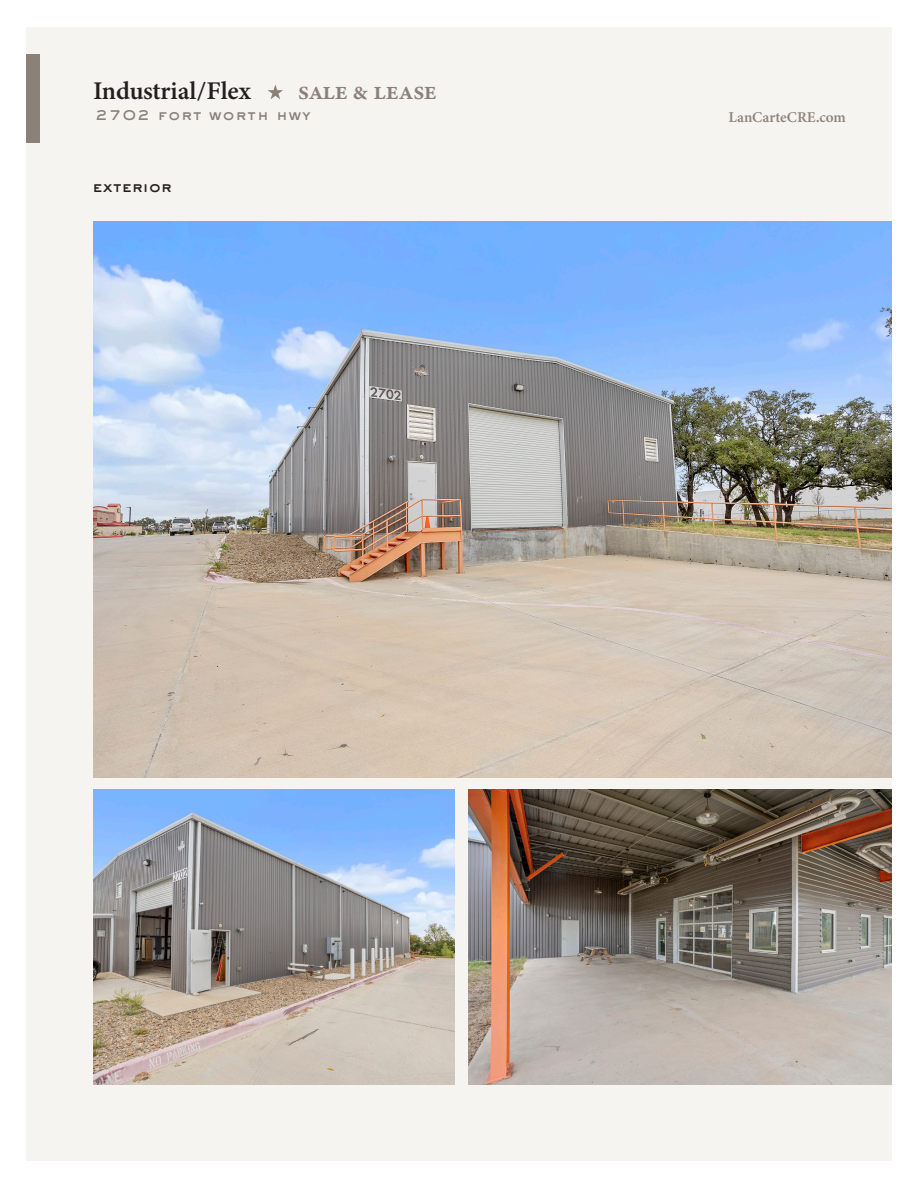
<style>
.page{position:relative;width:918px;height:1188px;background:#fff}
.page>*{position:absolute;margin:0;border:0;box-sizing:border-box;transform-origin:0 0}
.t1{font:25.5px "Minion Variable Concept";letter-spacing:-.01em;color:#231f20}
.t2{font:25.5px "Minion Variable Concept";color:#8c8179}
.t3{font:15px "Sackers Gothic Heavy AT";letter-spacing:.05em;color:#8c8179}
.t4{font:15px "Minion Variable Concept";letter-spacing:-.005em;color:#8f8279}
.t5{font:15px "Sackers Gothic Heavy AT";color:#231f20}
</style>
<div class="page">
<div style="left:26px;top:27px;width:866px;height:1134px;background:#f5f4f1"></div>
<div style="left:26px;top:54px;width:14px;height:88px;background:#8c8179"></div>
<img style="left:93px;top:222px;width:799px;height:556px">
<img style="left:93px;top:790px;width:362px;height:294px">
<img style="left:469px;top:790px;width:423px;height:294px">
<svg style="left:268px;top:84px;width:15px;height:15px"></svg>
<p class="t1" style="left:93px;top:73px;width:159px">Industrial/Flex</p>
<p class="t2" style="left:298px;top:73px;width:140px">sale &amp; lease</p>
<p class="t3" style="left:95px;top:104px;width:217px">2702 fort worth hwy</p>
<p class="t4" style="left:728px;top:106px;width:119px">LanCarteCRE.com</p>
<p class="t5" style="left:92px;top:177px;width:81px">exterior</p>
</div>
